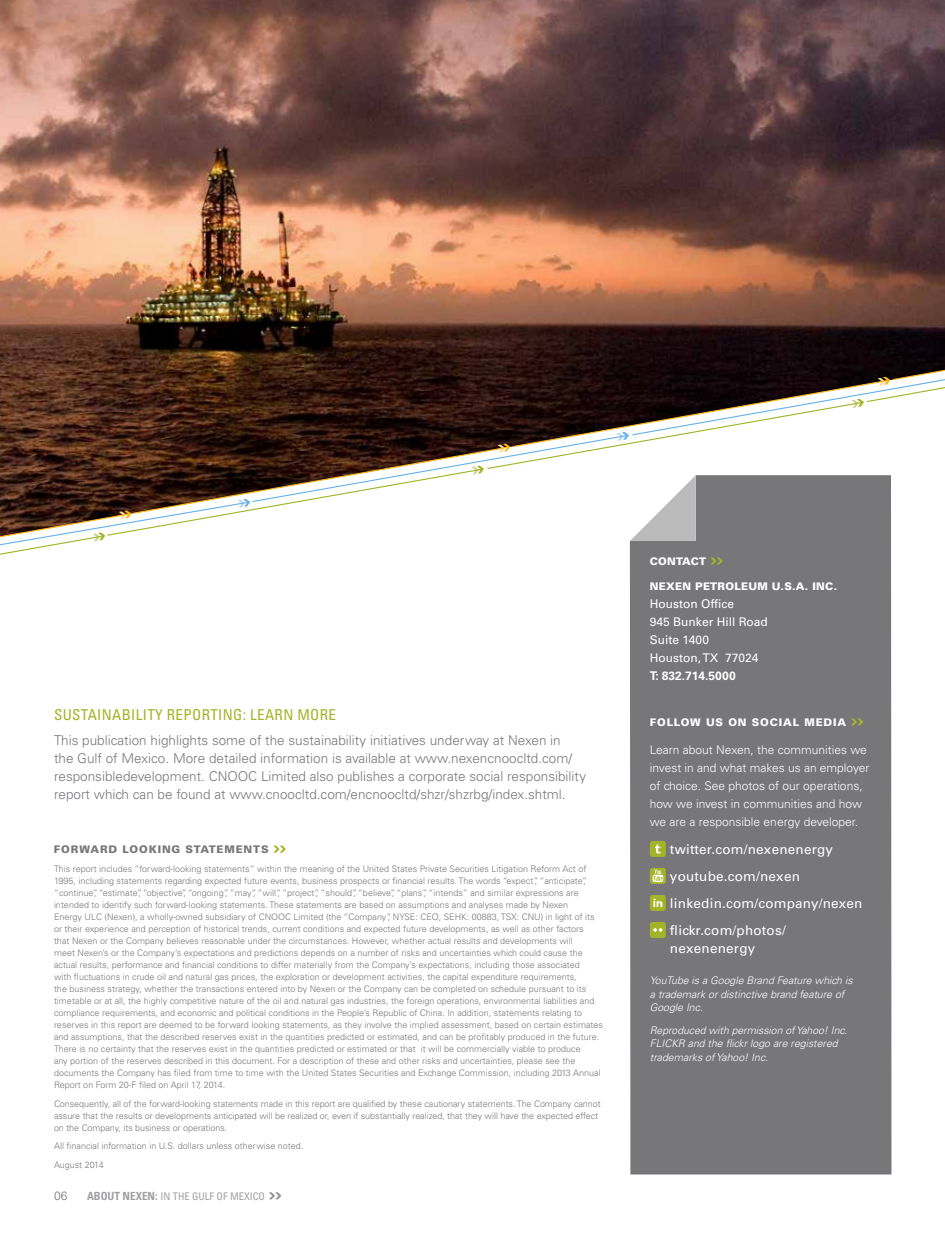
<style>
.page{position:relative;width:945px;height:1242px;background:#fff}
.page>*{position:absolute;margin:0;border:0;box-sizing:border-box;transform-origin:0 0}
.t1{font:condensed 15px "Univers LT Std";letter-spacing:.025em;color:#a2b427}
.t2{font:300 13.5px/18px "Univers LT Std";color:#77777a}
.t3{font:13.5px/27px "Univers LT Std";letter-spacing:.015em;color:#fff}
.t4{font:300 12px/18px "Univers LT Std";color:#fff}
.t5{font:12px/18px "Univers LT Std";color:#fff}
.t6{font:700 12px "Univers LT Std";color:#fff}
.t7{font:300 12px "Univers LT Std";color:#77777a}
.t8{font:italic 300 10.5px/13.5px "Univers LT Std";color:#fff}
.t9{font:900 10.5px "Univers LT Std";letter-spacing:.025em;color:#fff}
.t10{font:condensed 10.5px "Univers LT Std";color:#a0a0a2}
.t11{font:900 10.5px "Univers LT Std";letter-spacing:.08em;color:#77777a}
.t12{font:900 10.5px "Univers LT Std";letter-spacing:.08em;color:#fff}
.t13{font:300 9px/12px "Univers LT Std";color:#77777a}
.s1{font-weight:700;font-size:11.25px}
</style>
<div class="page">
<svg style="left:269px;top:1192px;width:12px;height:7px"></svg>
<img style="left:0;top:0;width:945px;height:369px">
<div style="left:630px;top:564px;width:262px;height:610px;background:#77777a"></div>
<svg style="left:851px;top:718px;width:13px;height:7px"></svg>
<div style="left:650px;top:841px;width:16px;height:16px;background:#a2b427;border-radius:3px"></div>
<svg style="left:655px;top:844px;width:6px;height:10px"></svg>
<svg style="left:650px;top:868px;width:16px;height:16px"></svg>
<svg style="left:653px;top:869px;width:10px;height:13px"></svg>
<svg style="left:650px;top:895px;width:16px;height:16px"></svg>
<svg style="left:650px;top:922px;width:16px;height:16px"></svg>
<svg style="left:273px;top:846px;width:13px;height:7px"></svg>
<svg style="left:0;top:369px;width:945px;height:195px"></svg>
<h1 class="t1" style="left:54px;top:705px;width:284px">SUSTAINABILITY REPORTING: LEARN MORE</h1>
<p class="t2" style="left:54px;top:731px;width:534px">This publication highlights some of the sustainability initiatives underway at Nexen in<br>the Gulf of Mexico. More detailed information is available at www.nexencnoocltd.com/ responsibledevelopment. CNOOC Limited also publishes a corporate social responsibility report which can be found at www.cnoocltd.com/encnoocltd/shzr/shzrbg/index.shtml.</p>
<p class="t11" style="left:54px;top:843px;width:216px">FORWARD LOOKING STATEMENTS</p>
<p class="t13" style="left:54px;top:863px;width:551px">This report includes “forward-looking statements” within the meaning of the United States Private Securities Litigation Reform Act of 1995, including statements regarding expected future events, business prospects or financial results. The words “expect”, “anticipate”, “continue”, “estimate”, “objective”, “ongoing”, “may”, “will”, “project”, “should”, “believe”, “plans”, “intends” and similar expressions are intended to identify such forward-looking statements. These statements are based on assumptions and analyses made by Nexen<br>Energy ULC (Nexen), a wholly-owned subsidiary of CNOOC Limited (the “Company”, NYSE: CEO, SEHK: 00883, TSX: CNU) in light of its or their experience and perception of historical trends, current conditions and expected future developments, as well as other factors<br>that Nexen or the Company believes reasonable under the circumstances. However, whether actual results and developments will<br>meet Nexen’s or the Company’s expectations and predictions depends on a number of risks and uncertainties which could cause the actual results, performance and financial conditions to differ materially from the Company’s expectations, including those associated<br>with fluctuations in crude oil and natural gas prices, the exploration or development activities, the capital expenditure requirements,<br>the business strategy, whether the transactions entered into by Nexen or the Company can be completed on schedule pursuant to its timetable or at all, the highly competitive nature of the oil and natural gas industries, the foreign operations, environmental liabilities and compliance requirements, and economic and political conditions in the People’s Republic of China. In addition, statements relating to reserves in this report are deemed to be forward looking statements, as they involve the implied assessment, based on certain estimates and assumptions, that the described reserves exist in the quantities predicted or estimated, and can be profitably produced in the future.<br>There is no certainty that the reserves exist in the quantities predicted or estimated or that it will be commercially viable to produce<br>any portion of the reserves described in this document. For a description of these and other risks and uncertainties, please see the documents the Company has filed from time to time with the United States Securities and Exchange Commission, including 2013 Annual Report on Form 20-F filed on April 17, 2014.</p>
<p class="t13" style="left:54px;top:1097px;width:548px">Consequently, all of the forward-looking statements made in this report are qualified by these cautionary statements. The Company cannot assure that the results or developments anticipated will be realized or, even if substantially realized, that they will have the expected effect on the Company, its business or operations.</p>
<p class="t13" style="left:54px;top:1137px;width:251px;line-height:18.8px">All financial information in U.S. dollars unless otherwise noted.<br>August 2014</p>
<h3 class="t7" style="left:54px;top:1188px;width:15px">06</h3>
<p class="t10" style="left:87px;top:1190px;width:180px"><span class="s1">ABOUT NEXEN:</span> IN THE GULF OF MEXICO</p>
<p class="t9" style="left:650px;top:555px;width:58px">CONTACT</p>
<p class="t9" style="left:650px;top:580px;width:189px">NEXEN PETROLEUM U.S.A. INC.</p>
<h3 class="t5" style="left:650px;top:595px;width:120px">Houston Office<br>945 Bunker Hill Road<br>Suite 1400<br>Houston, TX 77024</h3>
<h3 class="t6" style="left:650px;top:669px;width:87px">T: 832.714.5000</h3>
<p class="t12" style="left:650px;top:716px;width:198px">FOLLOW US ON SOCIAL MEDIA</p>
<h3 class="t4" style="left:650px;top:741px;width:221px">Learn about Nexen, the communities we invest in and what makes us an employer of choice. See photos of our operations, how we invest in communities and how we are a responsible energy developer.</h3>
<h2 class="t3" style="left:670px;top:836px;width:194px">twitter.com/nexenenergy youtube.com/nexen linkedin.com/company/nexen flickr.com/photos/</h2>
<h2 class="t3" style="left:670px;top:935px;width:87px">nexenenergy</h2>
<p class="t8" style="left:650px;top:974px;width:204px">YouTube is a Google Brand Feature which is a trademark or distinctive brand feature of<br>Google Inc.</p>
<p class="t8" style="left:650px;top:1024px;width:199px">Reproduced with permission of Yahoo! Inc.<br>FLICKR and the flickr logo are registered trademarks of Yahoo! Inc.</p>
</div>
